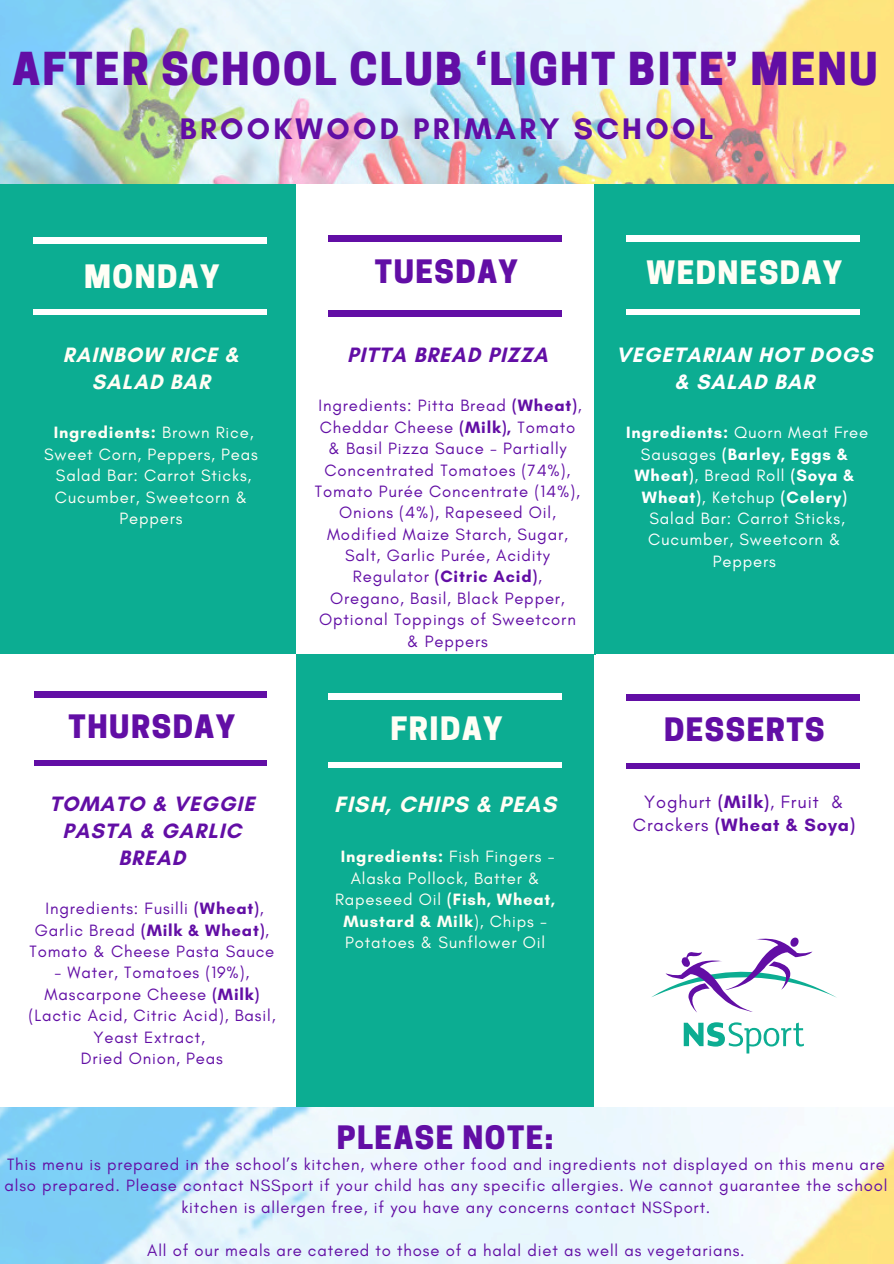
<style>
.page{position:relative;width:894px;height:1264px;background:#fff}
.page>*{position:absolute;margin:0;border:0;box-sizing:border-box;transform-origin:0 0}
.t1{font:800 42.6px "Cooper Hewitt";letter-spacing:.05em;color:#620ea5}
.t2{font:800 30.3px "Cooper Hewitt";letter-spacing:.05em;color:#620ea5}
.t3{font:700 30.3px "Glacial Indifference";letter-spacing:.11em;color:#620ea5}
.t4{font:800 30.3px "Cooper Hewitt";letter-spacing:.05em;color:#fffef5}
.t5{font:700 22.65px "Glacial Indifference";letter-spacing:.05em;color:#fffef5}
.t6{font:700 21.15px/27px "Glacial Indifference";letter-spacing:.05em;color:#620ea5;text-align:center}
.t7{font:700 21.15px/27px "Glacial Indifference";letter-spacing:.05em;color:#fff;text-align:center}
.t8{font:700 21.15px/27px "Glacial Indifference";letter-spacing:.05em;color:#fffef5;text-align:center}
.t9{font:18.15px/22.5px "Glacial Indifference";letter-spacing:.05em;color:#620ea5;text-align:center}
.t10{font:16.65px/21.3px "Glacial Indifference";letter-spacing:.05em;color:#620ea5;text-align:center}
.t11{font:16.65px/21.3px "Glacial Indifference";letter-spacing:.05em;color:#fffef5;text-align:center}
.t12{font:700 16.65px/21.3px "Glacial Indifference";letter-spacing:.05em;color:#fff;text-align:center}
.t13{font:16.65px/21.3px "Glacial Indifference";letter-spacing:.05em;color:#fff;text-align:center}
.s1{font-weight:700}
.s2{font-weight:400}
</style>
<div class="page">
<img style="left:0;top:0;width:893px;height:184px">
<div style="left:0;top:184px;width:297px;height:469px;background:#0cad92"></div>
<div style="left:34px;top:237px;width:233px;height:6px;background:#fff"></div>
<div style="left:34px;top:309px;width:233px;height:6px;background:#fff"></div>
<div style="left:594px;top:184px;width:299px;height:470px;background:#0cad92"></div>
<div style="left:328px;top:235px;width:233px;height:6px;background:#620ea5"></div>
<div style="left:328px;top:310px;width:233px;height:6px;background:#620ea5"></div>
<div style="left:626px;top:235px;width:233px;height:6px;background:#fff"></div>
<div style="left:626px;top:309px;width:233px;height:6px;background:#fff"></div>
<div style="left:34px;top:691px;width:233px;height:6px;background:#620ea5"></div>
<div style="left:34px;top:760px;width:233px;height:5px;background:#620ea5"></div>
<div style="left:296px;top:654px;width:299px;height:523px;background:#0cad92"></div>
<div style="left:594px;top:655px;width:299px;height:522px;background:#fff"></div>
<div style="left:328px;top:693px;width:233px;height:6px;background:#fff"></div>
<img style="left:0;top:1107px;width:892px;height:156px">
<div style="left:328px;top:762px;width:233px;height:6px;background:#fff"></div>
<div style="left:626px;top:694px;width:233px;height:6px;background:#620ea5"></div>
<div style="left:626px;top:763px;width:233px;height:5px;background:#620ea5"></div>
<svg style="left:683px;top:1022px;width:120px;height:31px"></svg>
<svg style="left:652px;top:937px;width:185px;height:75px"></svg>
<h3 class="t1" style="left:13px;top:53px;width:866px">AFTER SCHOOL CLUB ‘LIGHT BITE’ MENU</h3>
<p class="t3" style="left:180px;top:110px;width:535px">BROOKWOOD PRIMARY SCHOOL</p>
<p class="t4" style="left:84px;top:265px;width:137px">MONDAY</p>
<p class="t8" style="left:63px;top:341px;width:177px">RAINBOW RICE &amp;<br>SALAD BAR</p>
<p class="t11" style="left:44px;top:422px;width:215px"><span class="s1">Ingredients:</span> Brown Rice,<br>Sweet Corn, Peppers, Peas</p>
<h2 class="t11" style="left:55px;top:464px;width:198px">Salad Bar: Carrot Sticks,<br>Cucumber, Sweetcorn &amp;<br>Peppers</h2>
<p class="t2" style="left:69px;top:715px;width:168px">THURSDAY</p>
<h3 class="t6" style="left:49px;top:789px;width:206px">TOMATO &amp; VEGGIE<br>PASTA &amp; GARLIC<br>BREAD</h3>
<p class="t10" style="left:30px;top:897px;width:246px">Ingredients: Fusilli <span class="s1">(Wheat)</span>,<br>Garlic Bread <span class="s1">(Milk &amp; Wheat)</span>,<br>Tomato &amp; Cheese Pasta Sauce</p>
<p class="t10" style="left:28px;top:961px;width:248px">- Water, Tomatoes (19%),<br>Mascarpone Cheese <span class="s1">(Milk) </span>(Lactic Acid, Citric Acid), Basil,<br>Yeast Extract,</p>
<p class="t10" style="left:81px;top:1047px;width:143px">Dried Onion, Peas</p>
<p class="t2" style="left:375px;top:261px;width:144px">TUESDAY</p>
<h2 class="t6" style="left:347px;top:341px;width:202px">PITTA BREAD PIZZA</h2>
<p class="t10" style="left:315px;top:395px;width:268px">Ingredients: Pitta Bread <span class="s1">(Wheat)</span>,<br>Cheddar Cheese <span class="s1">(Milk),</span> Tomato &amp; Basil Pizza Sauce - Partially<br>Concentrated Tomatoes (74%),<br>Tomato Purée Concentrate (14%),<br>Onions (4%), Rapeseed Oil,<br>Modified Maize Starch, Sugar,<br>Salt, Garlic Purée, Acidity<br>Regulator <span class="s1">(Citric Acid)</span>,<br>Oregano, Basil, Black Pepper,<br>Optional Toppings of Sweetcorn &amp; Peppers</p>
<p class="t4" style="left:390px;top:717px;width:114px">FRIDAY</p>
<h2 class="t5" style="left:334px;top:790px;width:223px">FISH, CHIPS &amp; PEAS</h2>
<p class="t11" style="left:335px;top:845px;width:222px"><span class="s1">Ingredients:</span> Fish Fingers -<br>Alaska Pollock, Batter &amp;<br>Rapeseed Oil <span class="s1">(Fish, Wheat,<br>Mustard &amp; Milk</span>), Chips -<br>Potatoes &amp; Sunflower Oil</p>
<p class="t4" style="left:646px;top:261px;width:197px">WEDNESDAY</p>
<h1 class="t7" style="left:616px;top:341px;width:258px">VEGETARIAN HOT DOGS &amp; SALAD BAR</h1>
<h2 class="t12" style="left:625px;top:422px;width:244px">Ingredients: <span class="s2">Quorn Meat Free<br>Sausages</span> (Barley, Eggs &amp;<br>Wheat)<span class="s2">, Bread Roll</span> (Soya &amp;<br>Wheat)<span class="s2">, Ketchup</span> (Celery)</h2>
<p class="t13" style="left:648px;top:507px;width:198px">Salad Bar: Carrot Sticks,<br>Cucumber, Sweetcorn &amp;<br>Peppers</p>
<h3 class="t2" style="left:663px;top:718px;width:162px">DESSERTS</h3>
<p class="t9" style="left:632px;top:790px;width:224px">Yoghurt <span class="s1">(Milk)</span>, Fruit &amp;<br>Crackers <span class="s1">(Wheat &amp; Soya)</span></p>
<p class="t2" style="left:337px;top:1126px;width:218px">PLEASE NOTE:</p>
<p class="t10" style="left:5px;top:1153px;width:884px">This menu is prepared in the school’s kitchen, where other food and ingredients not displayed on this menu are also prepared. Please contact NSSport if your child has any specific allergies. We cannot guarantee the school kitchen is allergen free, if you have any concerns contact NSSport.</p>
<p class="t10" style="left:147px;top:1238px;width:598px">All of our meals are catered to those of a halal diet as well as vegetarians.</p>
</div>
